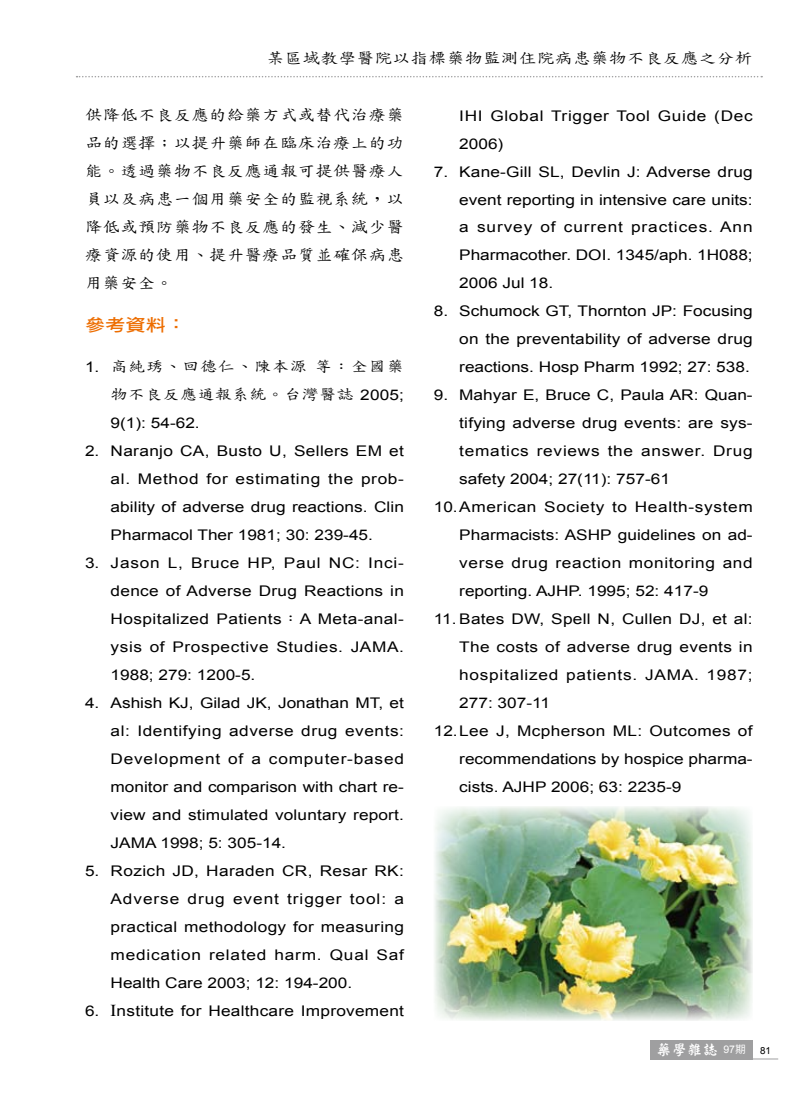
<style>
.page{position:relative;width:808px;height:1106px;background:#fff}
.page>*{position:absolute;margin:0;border:0;box-sizing:border-box;transform-origin:0 0}
.t1{font:17.25px "DF Hei Std W7";color:#ed6d00;scale:1.18 1}
.t2{font:500 15.75px/27.9px "AR Std Kai B5";letter-spacing:.005em;color:#000;text-align:justify;scale:1.12 1}
.t3{font:500 15.3px "AR Std Kai B5";color:#000;scale:1.18 1}
.t4{font:14.7px/28px "Arial";letter-spacing:.01em;color:#000;text-align:justify;scale:1.18 1}
.t5{font:14.7px/27.9px "Arial";letter-spacing:.04em;color:#000;scale:1.18 1}
.t6{font:14.7px "Arial";letter-spacing:.035em;color:#000;scale:1.18 1}
.t7{font:500 14.7px/28px "AR Std Kai B5";letter-spacing:.005em;color:#000;text-align:right;scale:1.18 1}
.t8{font:14.7px "Arial";letter-spacing:.045em;color:#000;scale:1.18 1}
.t9{font:800 13.95px "AR Yan Kai B5";color:#fff}
.t10{font:9.75px "Arial";color:#000}
.s1{font-family:"Arial";font-weight:400}
.s2{font-family:"AR Std Kai B5";font-weight:500}
.s3{font-family:"Times";font-size:16.65px}
.s4{font-family:"Arial";font-weight:400;font-size:10.5px}
.s5{font-family:"DF Hei Std W5";font-weight:400;font-size:10.5px}
</style>
<div class="page">
<svg style="left:77px;top:76px;width:685px;height:1px"></svg>
<div style="left:651px;top:1040px;width:102px;height:19px;background:#9f9fa0"></div>
<svg style="left:753px;top:1058px;width:25px;height:1px"></svg>
<img style="left:434px;top:806px;width:319px;height:214px">
<p class="t3" style="left:267px;top:50px;width:413px">某區域教學醫院以指標藥物監測住院病患藥物不良反應之分析</p>
<p class="t2" style="left:85px;top:101px;width:286px">供降低不良反應的給藥方式或替代治療藥品的選擇；以提升藥師在臨床治療上的功能。透過藥物不良反應通報可提供醫療人員以及病患一個用藥安全的監視系統，以降低或預防藥物不良反應的發生、減少醫療資源的使用、提升醫療品質並確保病患用藥安全。</p>
<p class="t1" style="left:85px;top:316px;width:87px">參考資料：</p>
<p class="t7" style="left:85px;top:352px;width:272px"><span class="s1">1.</span> 高純琇、回德仁、陳本源等：全國藥物不良反應通報系統。台灣醫誌 <span class="s1">2005;</span></p>
<p class="t4" style="left:111px;top:409px;width:77px">9(1): 54-62.</p>
<p class="t4" style="left:111px;top:437px;width:250px;text-indent:-26px">2. Naranjo CA, Busto U, Sellers EM et al. Method for estimating the prob&shy;ability of adverse drug reactions. Clin Pharmacol Ther 1981; 30: 239-45.</p>
<p class="t4" style="left:111px;top:549px;width:250px;text-indent:-26px">3. Jason L, Bruce HP, Paul NC: Inci&shy;dence of Adverse Drug Reactions in Hospitalized Patients<span class="s2">：</span>A Meta-anal&shy;ysis of Prospective Studies. JAMA.<br>1988; 279: 1200-5.</p>
<p class="t4" style="left:111px;top:688px;width:250px;text-indent:-26px">4. Ashish KJ, Gilad JK, Jonathan MT, et al: Identifying adverse drug events:<br>Development of a computer-based monitor and comparison with chart re&shy;view and stimulated voluntary report.<br>JAMA 1998; 5: 305-14.</p>
<p class="t4" style="left:111px;top:856px;width:250px;text-indent:-26px">5. Rozich JD, Haraden CR, Resar RK:<br>Adverse drug event trigger tool: a practical methodology for measuring medication related harm. Qual Saf Health Care 2003; 12: 194-200.</p>
<p class="t4" style="left:85px;top:996px;width:272px">6. <span class="s3">I</span>nstitute for Healthcare Improvement</p>
<p class="t5" style="left:459px;top:101px;width:250px">IHI Global Trigger Tool Guide (Dec<br>2006)</p>
<p class="t4" style="left:459px;top:157px;width:250px;text-indent:-26px">7. Kane-Gill SL, Devlin J: Adverse drug event reporting in intensive care units: a survey of current practices. Ann Pharmacother. DOI. 1345/aph. 1H088; 2006 Jul 18.</p>
<p class="t4" style="left:459px;top:297px;width:250px;text-indent:-26px">8. Schumock GT, Thornton JP: Focusing on the preventability of adverse drug reactions. Hosp Pharm 1992; 27: 538.</p>
<p class="t4" style="left:434px;top:381px;width:272px">9. Mahyar E, Bruce C, Paula AR: Quan-</p>
<p class="t4" style="left:459px;top:409px;width:250px">tifying adverse drug events: are sys-</p>
<p class="t8" style="left:459px;top:443px;width:250px">tematics reviews the answer. Drug</p>
<p class="t4" style="left:459px;top:465px;width:180px">safety 2004; 27(11): 757-61</p>
<p class="t6" style="left:434px;top:499px;width:272px">10.American Society to Health-system</p>
<p class="t4" style="left:459px;top:521px;width:250px">Pharmacists: ASHP guidelines on ad-</p>
<p class="t6" style="left:459px;top:555px;width:250px">verse drug reaction monitoring and</p>
<p class="t4" style="left:459px;top:577px;width:213px">reporting. AJHP. 1995; 52: 417-9</p>
<p class="t4" style="left:434px;top:605px;width:272px">11.Bates DW, Spell N, Cullen DJ, et al:</p>
<p class="t4" style="left:459px;top:633px;width:250px">The costs of adverse drug events in</p>
<p class="t5" style="left:459px;top:661px;width:250px">hospitalized patients. JAMA. 1987;</p>
<p class="t4" style="left:459px;top:689px;width:78px">277: 307-11</p>
<p class="t4" style="left:434px;top:717px;width:272px">12.Lee J, Mcpherson ML: Outcomes of</p>
<p class="t4" style="left:459px;top:745px;width:250px">recommendations by hospice pharma-</p>
<p class="t4" style="left:459px;top:773px;width:190px">cists. AJHP 2006; 63: 2235-9</p>
<p class="t9" style="left:657px;top:1042px;width:90px">藥學雜誌 <span class="s4">97</span><span class="s5">期</span></p>
<p class="t10" style="left:760px;top:1045px;width:12px">81</p>
</div>
